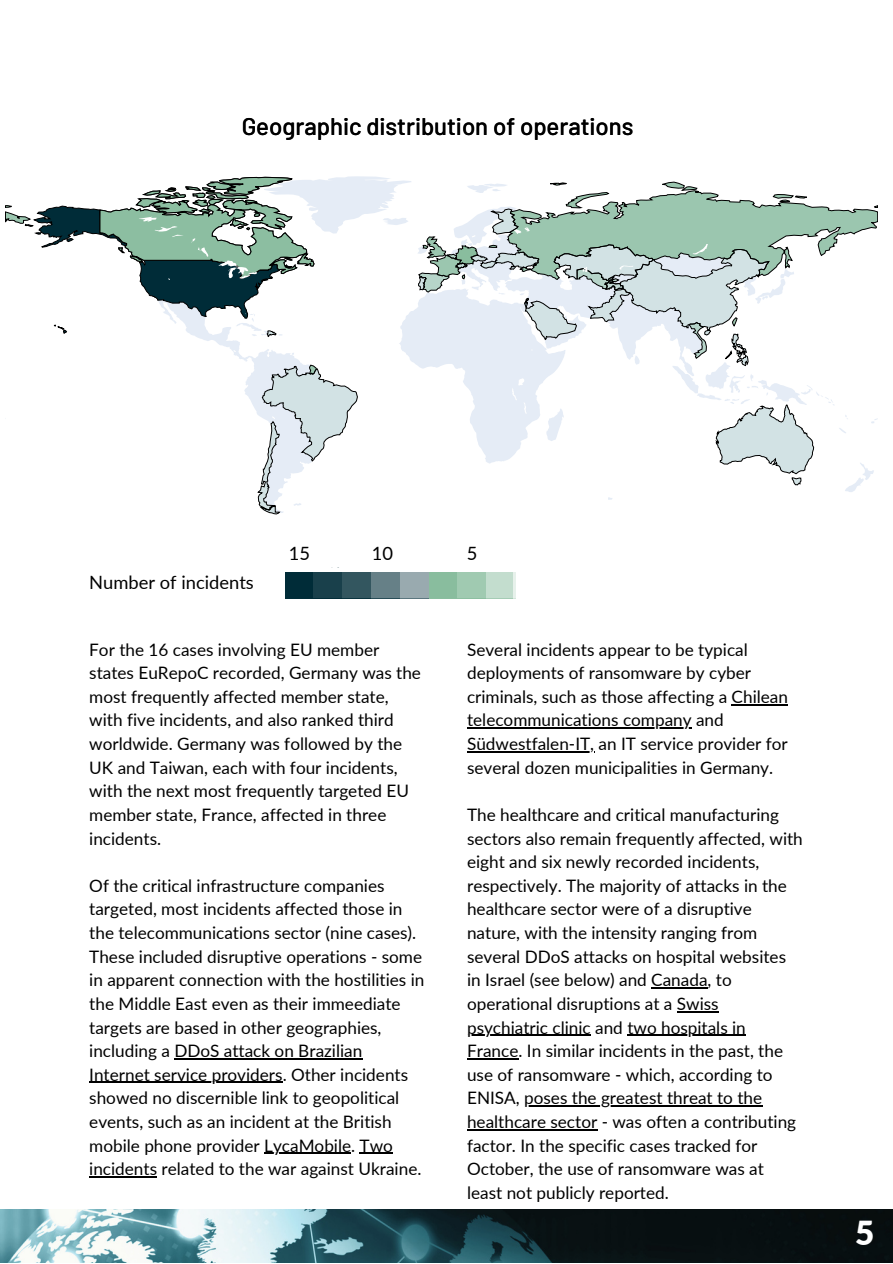
<style>
.page{position:relative;width:893px;height:1264px;background:#fff}
.page>*{position:absolute;margin:0;border:0;box-sizing:border-box;transform-origin:0 0}
.t1{font:900 33.15px "Lato";color:#fff}
.t2{font:500 24px "Barlow";color:#000}
.t3{font:18.3px "Lato";color:#000}
.t4{font:17.1px/23.5px "Lato";color:#000}
</style>
<div class="page">
<img style="left:0;top:1209px;width:892px;height:53px">
<svg style="left:285px;top:572px;width:230px;height:26px;background:#678a87"></svg>
<svg style="left:5px;top:205px;width:872px;height:51px"></svg>
<svg style="left:24px;top:176px;width:790px;height:338px"></svg>
<svg style="left:139px;top:217px;width:568px;height:202px"></svg>
<hr style="left:731px;top:704px;width:57px;height:1px;background:#000">
<hr style="left:467px;top:727px;width:224px;height:1px;background:#000">
<hr style="left:467px;top:751px;width:127px;height:1px;background:#000">
<hr style="left:651px;top:987px;width:56px;height:1px;background:#000">
<hr style="left:676px;top:1011px;width:42px;height:1px;background:#000">
<hr style="left:467px;top:1034px;width:123px;height:1px;background:#000">
<hr style="left:627px;top:1034px;width:118px;height:1px;background:#000">
<hr style="left:467px;top:1058px;width:51px;height:1px;background:#000">
<hr style="left:524px;top:1105px;width:238px;height:1px;background:#000">
<hr style="left:467px;top:1129px;width:130px;height:1px;background:#000">
<hr style="left:174px;top:1058px;width:188px;height:1px;background:#000">
<hr style="left:89px;top:1081px;width:193px;height:1px;background:#000">
<hr style="left:264px;top:1152px;width:87px;height:1px;background:#000">
<hr style="left:359px;top:1152px;width:34px;height:1px;background:#000">
<hr style="left:89px;top:1176px;width:68px;height:1px;background:#000">
<p class="t2" style="left:242px;top:111px;width:393px">Geographic distribution of operations</p>
<p class="t3" style="left:89px;top:571px;width:166px">Number of incidents</p>
<p class="t3" style="left:289px;top:542px;width:23px">15</p>
<p class="t3" style="left:372px;top:542px;width:23px">10</p>
<p class="t3" style="left:467px;top:542px;width:12px">5</p>
<p class="t4" style="left:89px;top:637px;width:333px">For the 16 cases involving EU member states EuRepoC recorded, Germany was the most frequently affected member state, with five incidents, and also ranked third worldwide. Germany was followed by the UK and Taiwan, each with four incidents, with the next most frequently targeted EU member state, France, affected in three incidents.</p>
<p class="t4" style="left:89px;top:873px;width:337px">Of the critical infrastructure companies targeted, most incidents affected those in the telecommunications sector (nine cases).<br>These included disruptive operations - some in apparent connection with the hostilities in the Middle East even as their immeediate targets are based in other geographies, including a DDoS attack on Brazilian Internet service providers. Other incidents showed no discernible link to geopolitical events, such as an incident at the British mobile phone provider LycaMobile. Two incidents related to the war against Ukraine.</p>
<p class="t4" style="left:467px;top:637px;width:322px">Several incidents appear to be typical deployments of ransomware by cyber criminals, such as those affecting a Chilean telecommunications company and Südwestfalen-IT, an IT service provider for several dozen municipalities in Germany.</p>
<p class="t4" style="left:467px;top:802px;width:337px">The healthcare and critical manufacturing sectors also remain frequently affected, with eight and six newly recorded incidents, respectively. The majority of attacks in the healthcare sector were of a disruptive nature, with the intensity ranging from several DDoS attacks on hospital websites in Israel (see below) and Canada, to operational disruptions at a Swiss psychiatric clinic and two hospitals in France. In similar incidents in the past, the use of ransomware - which, according to ENISA, poses the greatest threat to the healthcare sector - was often a contributing factor. In the specific cases tracked for October, the use of ransomware was at least not publicly reported.</p>
<p class="t1" style="left:855px;top:1212px;width:21px">5</p>
</div>
